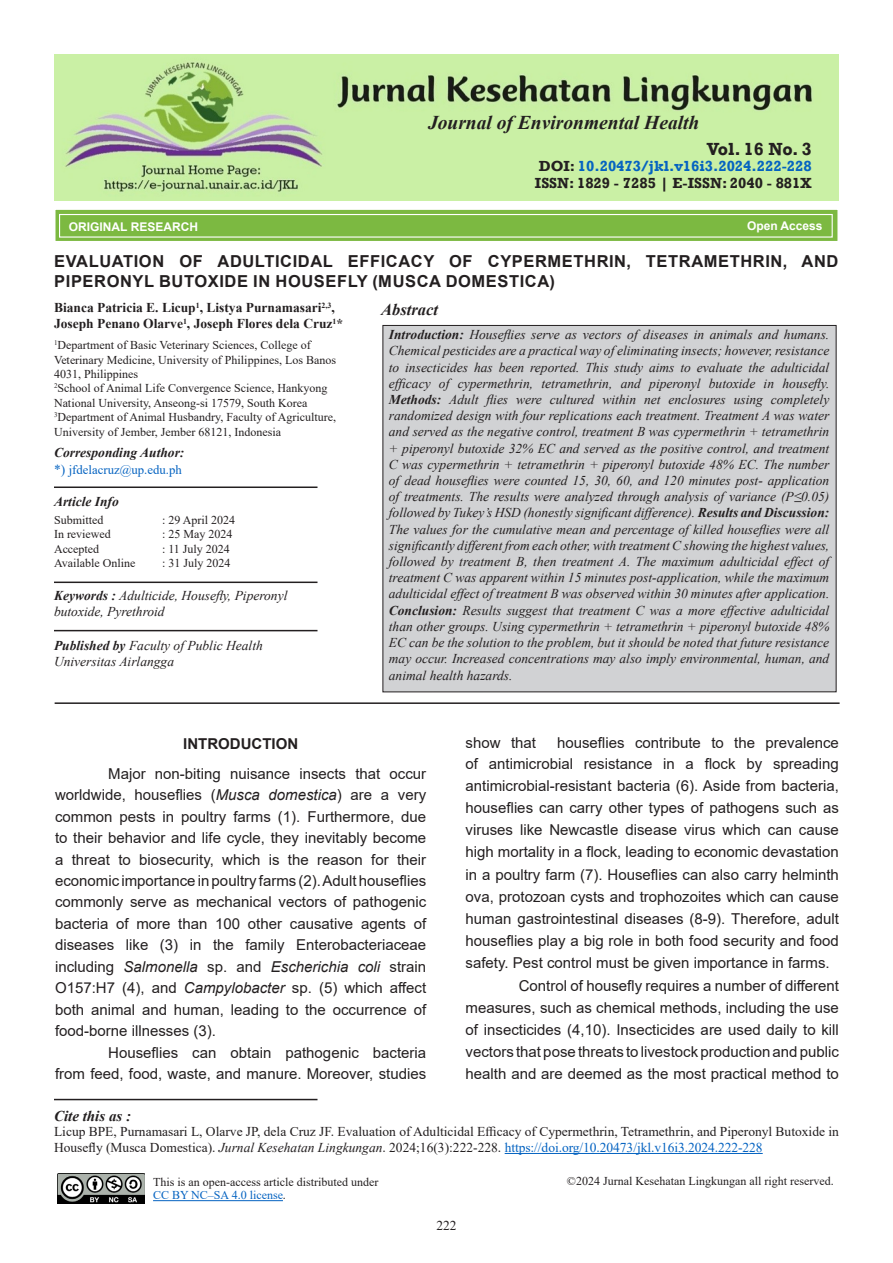
<style>
.page{position:relative;width:893px;height:1263px;background:#fff}
.page>*{position:absolute;margin:0;border:0;box-sizing:border-box;transform-origin:0 0}
.sumber_tbl_fig{font:italic 700 19.5px "Times New Roman";color:#231f20}
.authors{font:700 18px "Rockwell";color:#231f20}
.Judul_1{font:700 16.5px/19.8px "Arial";letter-spacing:.035em;color:#231f20}
.abstract{font:italic 700 16.5px "Times New Roman";color:#231f20}
.isi_sub_1{font:15px/21.5px "Arial";color:#231f20;text-align:justify}
.authors-2{font:700 15px "Rockwell";color:#0563c1}
.authors-3{font:700 15px "Rockwell";color:#231f20}
.sub_1{font:700 15px "Arial";color:#231f20}
.sumber_tbl_fig-2{font:italic 700 15px "Times New Roman";color:#231f20}
.isi_abstrak_eng{font:italic 13.5px/16.2px "Times New Roman";color:#231f20;text-align:justify}
.sumber_tbl_fig-3{font:13.5px/15.5px "Times New Roman";color:#231f20}
.authors-4{font:700 13.5px/16.2px "Times New Roman";color:#231f20}
.key_words{font:italic 13.5px/16.2px "Times New Roman";color:#231f20}
.publish_by{font:italic 13.5px "Times New Roman";color:#231f20}
.corresponding_email{font:italic 700 13.5px "Times New Roman";color:#231f20}
.info_artikel{font:italic 700 13.5px "Times New Roman";color:#231f20}
.email{font:12.75px "Times New Roman";color:#0563c1}
.afiliasi{font:12px/14.4px "Times New Roman";color:#231f20}
.sumber_tbl_fig-4{font:12px/13.8px "Times New Roman";color:#231f20}
.isi_info_artikel{font:12px "Times New Roman";color:#231f20}
.Judul_1-2{font:700 12px "Arial";color:#fff}
.s1{color:#231f20}
.s2{font-size:13.5px}
.s3{font-weight:700}
.s4{font-style:italic}
.s5{color:#0563c1}
</style>
<div class="page">
<img style="left:54px;top:54px;width:785px;height:146px">
<div style="left:383px;top:325px;width:453px;height:367px;background:#d1d2d4"></div>
<div style="left:54px;top:208px;width:785px;height:34px;background:#7cb941;border:2px solid #fff"></div>
<div style="left:59px;top:214px;width:774px;height:24px;border:1px solid #fff"></div>
<hr style="left:55px;top:702px;width:785px;height:2px;background:#231f20">
<hr style="left:505px;top:1153px;width:258px;height:1px;background:#0563c1">
<hr style="left:54px;top:1099px;width:263px;height:1px;background:#231f20">
<hr style="left:54px;top:486px;width:263px;height:2px;background:#231f20">
<hr style="left:54px;top:581px;width:263px;height:2px;background:#231f20">
<hr style="left:54px;top:630px;width:263px;height:1px;background:#231f20">
<hr style="left:153px;top:1200px;width:130px;height:1px;background:#0563c1">
<img style="left:57px;top:1173px;width:87px;height:31px">
<p class="sumber_tbl_fig" style="left:428px;top:109px;width:273px">Journal of Environmental Health</p>
<p class="authors" style="left:707px;top:138px;width:106px">Vol. 16 No. 3</p>
<p class="authors-2" style="left:539px;top:157px;width:275px"><span class="s1">DOI:</span> 10.20473/jkl.v16i3.2024.222-228</p>
<p class="authors-3" style="left:535px;top:174px;width:278px">ISSN: 1829 - 7285 | E-ISSN: 2040 - 881X</p>
<p class="Judul_1-2" style="left:69px;top:218px;width:131px">ORIGINAL RESEARCH</p>
<p class="Judul_1-2" style="left:747px;top:217px;width:77px">OPEN ACCESS</p>
<p class="Judul_1" style="left:54px;top:252px;width:786px">EVALUATION OF ADULTICIDAL EFFICACY OF CYPERMETHRIN, TETRAMETHRIN, AND<br>PIPERONYL BUTOXIDE IN HOUSEFLY (MUSCA</p>
<p class="Judul_1" style="left:446px;top:272px;width:13px">DOMESTICA</p>
<p class="Judul_1" style="left:550px;top:272px;width:7px">)</p>
<p class="authors-4" style="left:54px;top:299px;width:291px">Bianca Patricia E. Licup<sup>1</sup>, Listya Purnamasari<sup>2,3</sup>,<br>Joseph Penano Olarve<sup>1</sup>, Joseph Flores dela Cruz<sup>1</sup>*</p>
<p class="afiliasi" style="left:54px;top:338px;width:283px"><sup>1</sup>Department of Basic Veterinary Sciences, College of<br>Veterinary Medicine, University of Philippines, Los Banos<br>4031, Philippines</p>
<p class="afiliasi" style="left:54px;top:381px;width:275px"><sup>2</sup>School of Animal Life Convergence Science, Hankyong<br>National University, Anseong-si 17579, South Korea</p>
<p class="afiliasi" style="left:54px;top:410px;width:283px"><sup>3</sup>Department of Animal Husbandry, Faculty of Agriculture,<br>University of Jember, Jember 68121, Indonesia</p>
<p class="corresponding_email" style="left:54px;top:443px;width:132px">Corresponding Author:</p>
<p class="email" style="left:54px;top:461px;width:129px"><span class="s2">*)</span> jfdelacruz@up.edu.ph</p>
<p class="info_artikel" style="left:54px;top:492px;width:66px">Article Info</p>
<p class="isi_info_artikel" style="left:54px;top:511px;width:51px">Submitted</p>
<p class="isi_info_artikel" style="left:162px;top:511px;width:75px">: 29 April 2024</p>
<p class="isi_info_artikel" style="left:54px;top:526px;width:58px">In reviewed</p>
<p class="isi_info_artikel" style="left:162px;top:526px;width:72px">: 25 May 2024</p>
<p class="isi_info_artikel" style="left:54px;top:540px;width:47px">Accepted</p>
<p class="isi_info_artikel" style="left:162px;top:540px;width:69px">: 11 July 2024</p>
<p class="isi_info_artikel" style="left:54px;top:555px;width:83px">Available Online</p>
<p class="isi_info_artikel" style="left:162px;top:555px;width:70px">: 31 July 2024</p>
<p class="key_words" style="left:54px;top:587px;width:235px"><span class="s3">Keywords :</span> Adulticide, Housefly, Piperonyl butoxide, Pyrethroid</p>
<p class="publish_by" style="left:54px;top:636px;width:210px"><span class="s3">Published by</span> Faculty of Public Health</p>
<p class="publish_by" style="left:54px;top:652px;width:122px">Universitas Airlangga</p>
<p class="abstract" style="left:381px;top:297px;width:58px">Abstract</p>
<p class="isi_abstrak_eng" style="left:389px;top:326px;width:442px"><span class="s3">Introduction:</span> Houseflies serve as vectors of diseases in animals and humans.<br>Chemical pesticides are a practical way of eliminating insects; however, resistance to insecticides has been reported. This study aims to evaluate the adulticidal efficacy of cypermethrin, tetramethrin, and piperonyl butoxide in housefly.<br><span class="s3">Methods:</span> Adult flies were cultured within net enclosures using completely randomized design with four replications each treatment. Treatment A was water and served as the negative control, treatment B was cypermethrin + tetramethrin + piperonyl butoxide 32% EC and served as the positive control, and treatment C was cypermethrin + tetramethrin + piperonyl butoxide 48% EC. The number of dead houseflies were counted 15, 30, 60, and 120 minutes post- application of treatments. The results were analyzed through analysis of variance (P≤0.05) followed by Tukey’s HSD (honestly significant difference). <span class="s3">Results and Discussion:<br></span>The values for the cumulative mean and percentage of killed houseflies were all significantly different from each other, with treatment C showing the highest values, followed by treatment B, then treatment A. The maximum adulticidal effect of treatment C was apparent within 15 minutes post-application, while the maximum adulticidal effect of treatment B was observed within 30 minutes after application.<br><span class="s3">Conclusion:</span> Results suggest that treatment C was a more effective adulticidal than other groups. Using cypermethrin + tetramethrin + piperonyl butoxide 48% EC can be the solution to the problem, but it should be noted that future resistance may occur. Increased concentrations may also imply environmental, human, and animal health hazards.</p>
<p class="sub_1" style="left:183px;top:733px;width:116px">INTRODUCTION</p>
<p class="isi_sub_1" style="left:55px;top:763px;width:373px;text-indent:53px">Major non-biting nuisance insects that occur worldwide, houseflies (<span class="s4">Musca domestica</span>) are a very common pests in poultry farms (1). Furthermore, due to their behavior and life cycle, they inevitably become a threat to biosecurity, which is the reason for their economic importance in poultry farms (2). Adult houseflies commonly serve as mechanical vectors of pathogenic bacteria of more than 100 other causative agents of diseases like (3) in the family Enterobacteriaceae including <span class="s4">Salmonella</span> sp. and <span class="s4">Escherichia coli</span> strain O157:H7 (4), and <span class="s4">Campylobacter</span> sp. (5) which affect both animal and human, leading to the occurrence of food-borne illnesses (3).</p>
<p class="isi_sub_1" style="left:55px;top:1041px;width:373px;text-align:right">Houseflies can obtain pathogenic bacteria<br>from feed, food, waste, and manure. Moreover, studies</p>
<p class="isi_sub_1" style="left:466px;top:731px;width:375px;line-height:22px;text-indent:91px">houseflies contribute to the prevalence of antimicrobial resistance in a flock by spreading antimicrobial-resistant bacteria (6). Aside from bacteria, houseflies can carry other types of pathogens such as viruses like Newcastle disease virus which can cause high mortality in a flock, leading to economic devastation in a poultry farm (7). Houseflies can also carry helminth ova, protozoan cysts and trophozoites which can cause human gastrointestinal diseases (8-9). Therefore, adult houseflies play a big role in both food security and food safety. Pest control must be given importance in farms.</p>
<p class="isi_sub_1" style="left:466px;top:974px;width:375px;line-height:22.2px;text-indent:53px">Control of housefly requires a number of different measures, such as chemical methods, including the use of insecticides (4,10). Insecticides are used daily to kill vectors that pose threats to livestock production and public health and are deemed as the most practical method to</p>
<p class="isi_sub_1" style="left:466px;top:732px;width:72px">show that</p>
<p class="sumber_tbl_fig-2" style="left:54px;top:1105px;width:79px">Cite this as :</p>
<p class="sumber_tbl_fig-3" style="left:54px;top:1124px;width:786px">Licup BPE, Purnamasari L, Olarve JP, dela Cruz JF. Evaluation of Adulticidal Efficacy of Cypermethrin, Tetramethrin, and Piperonyl Butoxide in<br>Housefly (Musca Domestica). <span class="s4">Jurnal Kesehatan Lingkungan</span>. 2024;16(3):222-228. <span class="s5">https://doi.org/10.20473/jkl.v16i3.2024.222-228</span></p>
<p class="sumber_tbl_fig-4" style="left:153px;top:1174px;width:227px">This is an open-access article distributed under<br><span class="s5">CC BY NC–SA 4.0 license</span>.</p>
<p class="sumber_tbl_fig-4" style="left:567px;top:1174px;width:268px">©2024 Jurnal Kesehatan Lingkungan all right reserved.</p>
<p class="sumber_tbl_fig-3" style="left:436px;top:1218px;width:22px">222</p>
</div>
